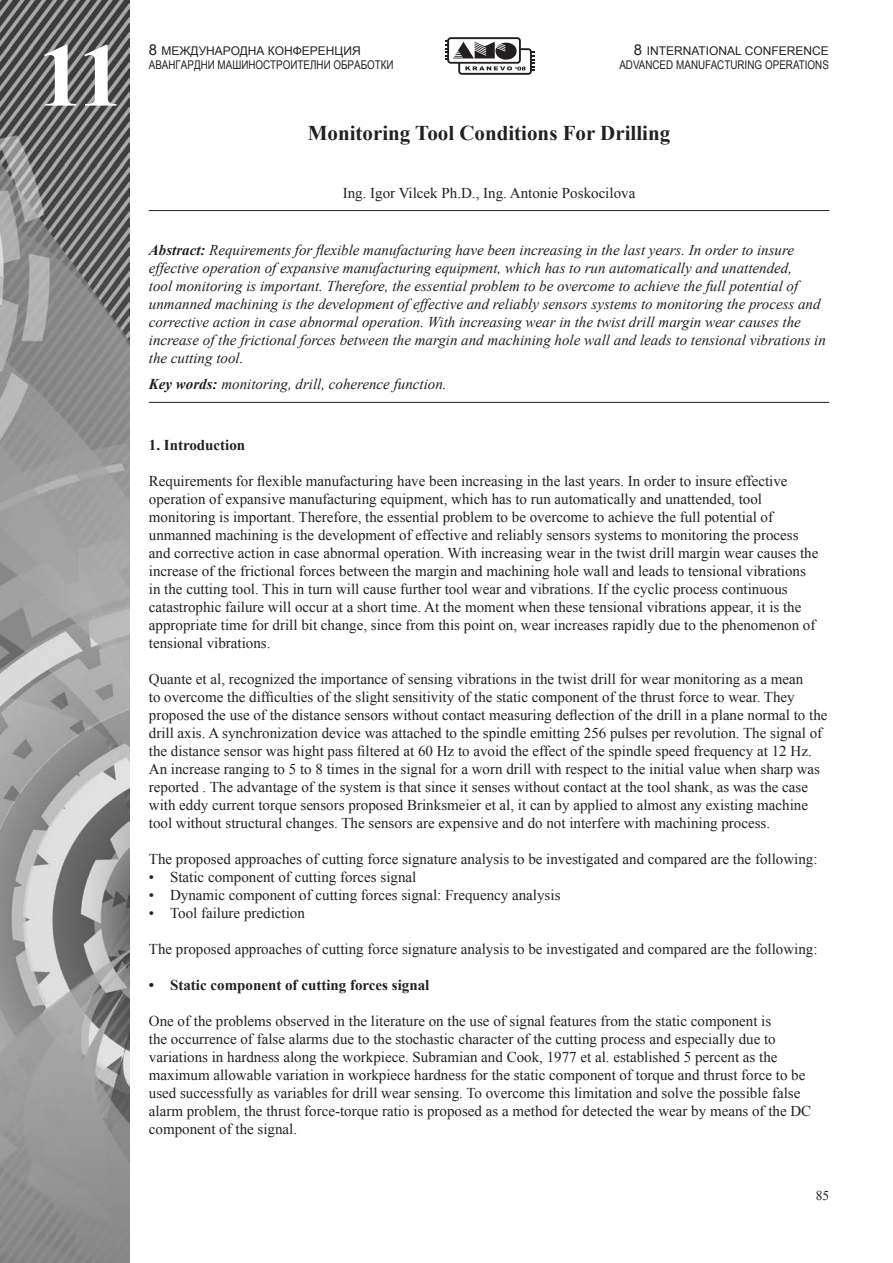
<style>
.page{position:relative;width:893px;height:1263px;background:#fff}
.page>*{position:absolute;margin:0;border:0;box-sizing:border-box;transform-origin:0 0}
.t1{font:700 90px "Times New Roman";color:#fff}
.t2{font:700 21px "Times New Roman";color:#231f20}
.t3{font:15px/18px "Times New Roman";color:#231f20}
.t4{font:italic 15px/18px "Times New Roman";color:#231f20}
.t5{font:700 15px "Times New Roman";color:#231f20}
.t6{font:13.5px "Times New Roman";color:#231f20}
.t7{font:12px "Arial Narrow";color:#231f20}
.t8{font:12px "Arial";color:#231f20}
.s1{font-size:15px}
.s2{font-weight:700}
</style>
<div class="page">
<svg style="left:445px;top:37px;width:89px;height:38px"></svg>
<img style="left:0;top:0;width:130px;height:1263px">
<hr style="left:149px;top:210px;width:680px;height:1px;background:#231f20">
<hr style="left:149px;top:402px;width:680px;height:1px;background:#231f20">
<h1 class="t1" style="left:38px;top:13px;width:87px">11</h1>
<p class="t8" style="left:149px;top:43px;width:213px"><span class="s1">8</span> МЕЖДУНАРОДНА КОНФЕРЕНЦИЯ</p>
<p class="t8" style="left:634px;top:43px;width:197px"><span class="s1">8</span> INTERNATIONAL CONFERENCE</p>
<p class="t7" style="left:149px;top:56px;width:246px">АВАНГАРДНИ МАШИНОСТРОИТЕЛНИ ОБРАБОТКИ</p>
<p class="t7" style="left:619px;top:56px;width:211px">ADVANCED MANUFACTURING OPERATIONS</p>
<h2 class="t2" style="left:308px;top:119px;width:364px">Monitoring Tool Conditions For Drilling</h2>
<p class="t3" style="left:343px;top:183px;width:294px">Ing. Igor Vilcek Ph.D., Ing. Antonie Poskocilova</p>
<p class="t4" style="left:149px;top:241px;width:679px"><span class="s2">Abstract:</span> Requirements for flexible manufacturing have been increasing in the last years. In order to insure effective operation of expansive manufacturing equipment, which has to run automatically and unattended,<br>tool monitoring is important. Therefore, the essential problem to be overcome to achieve the full potential of unmanned machining is the development of effective and reliably sensors systems to monitoring the process and corrective action in case abnormal operation. With increasing wear in the twist drill margin wear causes the increase of the frictional forces between the margin and machining hole wall and leads to tensional vibrations in the cutting tool.</p>
<p class="t4" style="left:149px;top:375px;width:299px"><span class="s2">Key words:</span> monitoring, drill, coherence function.</p>
<p class="t5" style="left:149px;top:435px;width:98px">1. Introduction</p>
<p class="t3" style="left:149px;top:472px;width:671px">Requirements for flexible manufacturing have been increasing in the last years. In order to insure effective operation of expansive manufacturing equipment, which has to run automatically and unattended, tool monitoring is important. Therefore, the essential problem to be overcome to achieve the full potential of unmanned machining is the development of effective and reliably sensors systems to monitoring the process and corrective action in case abnormal operation. With increasing wear in the twist drill margin wear causes the increase of the frictional forces between the margin and machining hole wall and leads to tensional vibrations in the cutting tool. This in turn will cause further tool wear and vibrations. If the cyclic process continuous catastrophic failure will occur at a short time. At the moment when these tensional vibrations appear, it is the appropriate time for drill bit change, since from this point on, wear increases rapidly due to the phenomenon of tensional vibrations.</p>
<p class="t3" style="left:149px;top:670px;width:680px">Quante et al, recognized the importance of sensing vibrations in the twist drill for wear monitoring as a mean<br>to overcome the difficulties of the slight sensitivity of the static component of the thrust force to wear. They proposed the use of the distance sensors without contact measuring deflection of the drill in a plane normal to the drill axis. A synchronization device was attached to the spindle emitting 256 pulses per revolution. The signal of the distance sensor was hight pass filtered at 60 Hz to avoid the effect of the spindle speed frequency at 12 Hz.<br>An increase ranging to 5 to 8 times in the signal for a worn drill with respect to the initial value when sharp was reported . The advantage of the system is that since it senses without contact at the tool shank, as was the case with eddy current torque sensors proposed Brinksmeier et al, it can by applied to almost any existing machine tool without structural changes. The sensors are expensive and do not interfere with machining process.</p>
<p class="t3" style="left:149px;top:850px;width:670px">The proposed approaches of cutting force signature analysis to be investigated and compared are the following:</p>
<p class="t3" style="left:149px;top:868px;width:269px">• Static component of cutting forces signal</p>
<p class="t3" style="left:149px;top:886px;width:413px">• Dynamic component of cutting forces signal: Frequency analysis</p>
<p class="t3" style="left:149px;top:904px;width:158px">• Tool failure prediction</p>
<p class="t3" style="left:149px;top:940px;width:670px">The proposed approaches of cutting force signature analysis to be investigated and compared are the following:</p>
<p class="t5" style="left:149px;top:975px;width:282px">• Static component of cutting forces signal</p>
<p class="t3" style="left:149px;top:1012px;width:664px">One of the problems observed in the literature on the use of signal features from the static component is<br>the occurrence of false alarms due to the stochastic character of the cutting process and especially due to variations in hardness along the workpiece. Subramian and Cook, 1977 et al. established 5 percent as the maximum allowable variation in workpiece hardness for the static component of torque and thrust force to be used successfully as variables for drill wear sensing. To overcome this limitation and solve the possible false alarm problem, the thrust force-torque ratio is proposed as a method for detected the wear by means of the DC component of the signal.</p>
<p class="t6" style="left:816px;top:1186px;width:15px">85</p>
</div>
